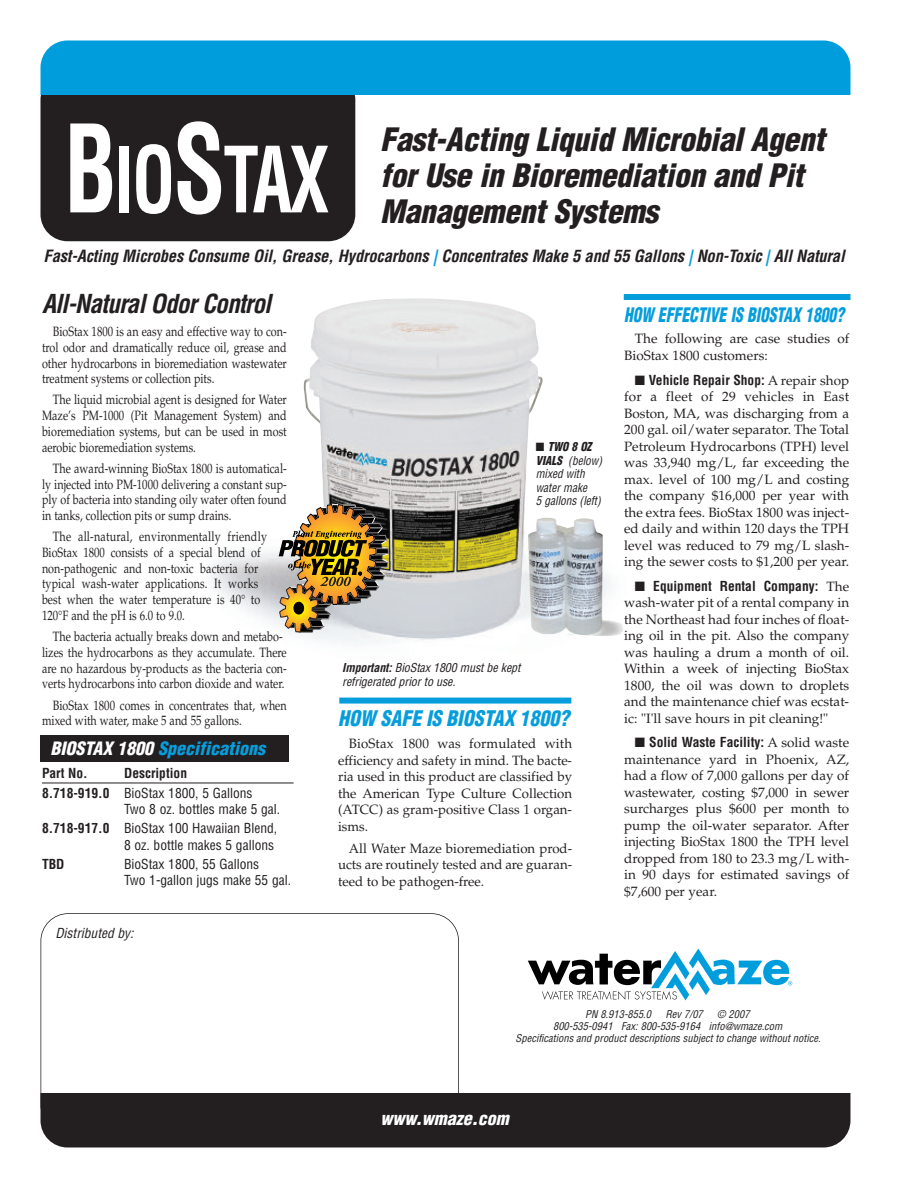
<style>
.page{position:relative;width:918px;height:1188px;background:#fff}
.page>*{position:absolute;margin:0;border:0;box-sizing:border-box;transform-origin:0 0}
.t1{font:700 condensed 88.8px "Helvetica";color:#fff;scale:.8 1}
.t2{font:italic 900 condensed 31.5px/36px "Helvetica";letter-spacing:-.01em;color:#231f20}
.t3{font:italic 700 condensed 25.5px "Helvetica";letter-spacing:-.035em;color:#231f20}
.t4{font:italic 900 condensed 21px "Helvetica";letter-spacing:.005em;color:#069ddc;scale:.94 1}
.t5{font:italic 900 condensed 19.5px "Helvetica";color:#069ddc;scale:.8 1}
.t6{font:italic 900 condensed 18px "Helvetica";color:#069ddc}
.t7{font:italic 900 condensed 18px "Helvetica";color:#fff}
.t8{font:italic 700 condensed 16.5px "Helvetica";letter-spacing:-.01em;color:#231f20}
.t9{font:13.5px/16.5px "Palatino";color:#231f20;text-align:justify}
.t10{font:13.5px/15.8px "Palatino";color:#231f20;text-align:justify;scale:.8 1}
.t11{font:700 condensed 13.5px/19.2px "Helvetica";color:#231f20}
.t12{font:condensed 13.5px/19.2px "Helvetica";color:#231f20;text-align:right}
.t13{font:italic condensed 13.5px "Helvetica";color:#231f20}
.t14{font:italic condensed 12px/14.4px "Helvetica";letter-spacing:-.01em;color:#231f20}
.t15{font:italic condensed 12px/13.5px "Helvetica";letter-spacing:-.01em;color:#231f20;scale:.94 1}
.t16{font:italic condensed 10.5px "Helvetica";color:#231f20}
.s1{font-size:118.5px}
.s2{color:#069ddc}
.s3{font-weight:900}
.s4{font-weight:700}
.s5{color:#fff}
.s6{font-weight:400}
.s7{font-family:"Palatino";font-weight:400;font-stretch:normal}
</style>
<div class="page">
<img style="left:212px;top:298px;width:412px;height:345px">
<div style="left:40px;top:73px;width:315px;height:168px;background:#231f20;border-radius:27px"></div>
<div style="left:40px;top:40px;width:810px;height:54px;background:#009ddc"></div>
<div style="left:40px;top:1094px;width:810px;height:54px;background:#231f20"></div>
<div style="left:40px;top:913px;width:419px;height:220px;border:2px solid #231f20;border-radius:28px"></div>
<svg style="left:527px;top:948px;width:266px;height:53px"></svg>
<svg style="left:279px;top:504px;width:110px;height:128px;background:#a08a59"></svg>
<div style="left:339px;top:698px;width:232px;height:6px;background:#069ddc"></div>
<div style="left:624px;top:294px;width:226px;height:6px;background:#069ddc"></div>
<img style="left:528px;top:518px;width:96px;height:118px">
<div style="left:41px;top:735px;width:248px;height:26px;background:#231f20"></div>
<hr style="left:42px;top:783px;width:252px;height:1px;background:#231f20">
<h1 class="t1" style="left:64px;top:146px;width:333px"><span class="s1">B</span>IO<span class="s1">S</span>TAX</h1>
<h2 class="t2" style="left:380px;top:122px;width:446px">Fast-Acting Liquid Microbial Agent for Use in Bioremediation and Pit<br>Management Systems</h2>
<p class="t8" style="left:44px;top:249px;width:803px">Fast-Acting Microbes Consume Oil, Grease, Hydrocarbons <span class="s2">|</span> Concentrates Make 5 and 55 Gallons <span class="s2">|</span> Non-Toxic <span class="s2">|</span> All Natural</p>
<h3 class="t3" style="left:42px;top:294px;width:231px">All-Natural Odor Control</h3>
<p class="t10" style="left:42px;top:325px;width:308px;text-indent:11px">BioStax 1800 is an easy and effective way to con&shy;trol odor and dramatically reduce oil, grease and other hydrocarbons in bioremediation wastewater treatment systems or collection pits.</p>
<p class="t10" style="left:42px;top:394px;width:308px;text-indent:11px">The liquid microbial agent is designed for Water Maze’s PM-1000 (Pit Management System) and bioremediation systems, but can be used in most aerobic bioremediation systems.</p>
<p class="t10" style="left:42px;top:462px;width:308px;text-indent:11px">The award-winning BioStax 1800 is automatical&shy;ly injected into PM-1000 delivering a constant sup&shy;ply of bacteria into standing oily water often found in tanks, collection pits or sump drains.</p>
<p class="t10" style="left:42px;top:530px;width:283px;text-align:left;text-indent:11px">The all-natural, environmentally friendly BioStax 1800 consists of a special blend of non-pathogenic and non-toxic bacteria for typical wash-water applications. It works best when the water temperature is 40° to 120°F and the pH is 6.0 to 9.0.</p>
<p class="t10" style="left:42px;top:630px;width:308px;text-align:center">The bacteria actually breaks down and metabo&shy;lizes the hydrocarbons as they accumulate. There are no hazardous by-products as the bacteria con&shy;verts hydrocarbons into carbon dioxide and water.</p>
<p class="t10" style="left:42px;top:699px;width:307px;text-indent:11px">BioStax 1800 comes in concentrates that, when mixed with water, make 5 and 55 gallons.</p>
<h3 class="t4" style="left:338px;top:707px;width:247px">HOW SAFE IS BIOSTAX 1800?</h3>
<p class="t9" style="left:338px;top:737px;width:236px;text-indent:11px">BioStax 1800 was formulated with efficiency and safety in mind. The bacte&shy;ria used in this product are classified by the American Type Culture Collection (ATCC) as gram-positive Class 1 organ&shy;isms.</p>
<p class="t9" style="left:338px;top:841px;width:236px;text-indent:11px">All Water Maze bioremediation prod&shy;ucts are routinely tested and are guaran&shy;teed to be pathogen-free.</p>
<p class="t15" style="left:536px;top:441px;width:72px">■ <span class="s3">TWO 8 OZ<br>VIALS</span> (below) mixed with water make<br>5 gallons (left)</p>
<p class="t14" style="left:342px;top:661px;width:180px"><span class="s4">Important:</span> BioStax 1800 must be kept refrigerated prior to use.</p>
<h3 class="t6" style="left:50px;top:738px;width:216px"><span class="s5">BIOSTAX 1800</span> Specifications</h3>
<p class="t11" style="left:42px;top:765px;width:47px">Part No.</p>
<p class="t11" style="left:42px;top:765px;width:212px;text-indent:82px">Description<br>8.718-919.0 <span class="s6">BioStax 1800, 5 Gallons</span></p>
<p class="t12" style="left:42px;top:801px;width:240px">Two 8 oz. bottles make 5 gal.<br><span class="s4">8.718-917.0</span> BioStax 100 Hawaiian Blend,</p>
<p class="t12" style="left:124px;top:836px;width:152px">8 oz. bottle makes 5 gallons</p>
<p class="t11" style="left:42px;top:856px;width:24px">TBD</p>
<p class="t12" style="left:124px;top:857px;width:169px;line-height:16.5px;text-align:left">BioStax 1800, 55 Gallons<br>Two 1-gallon jugs make 55 gal.</p>
<p class="t13" style="left:55px;top:928px;width:80px">Distributed by:</p>
<h3 class="t5" style="left:624px;top:303px;width:277px">HOW EFFECTIVE IS BIOSTAX 1800?</h3>
<p class="t9" style="left:624px;top:332px;width:227px;text-indent:11px">The following are case studies of<br>BioStax 1800 customers:</p>
<p class="t11" style="left:635px;top:371px;width:216px">■ Vehicle Repair Shop: <span class="s7">A repair shop</span></p>
<p class="t9" style="left:624px;top:390px;width:227px">for a fleet of 29 vehicles in East Boston, MA, was discharging from a 200 gal. oil/water separator. The Total Petroleum Hydrocarbons (TPH) level was 33,940 mg/L, far exceeding the max. level of 100 mg/L and costing the company $16,000 per year with the extra fees. BioStax 1800 was inject&shy;ed daily and within 120 days the TPH level was reduced to 79 mg/L slash&shy;ing the sewer costs to $1,200 per year.</p>
<p class="t11" style="left:635px;top:577px;width:216px">■ Equipment Rental Company: <span class="s7">The</span></p>
<p class="t9" style="left:624px;top:596px;width:227px">wash-water pit of a rental company in the Northeast had four inches of float&shy;ing oil in the pit. Also the company was hauling a drum a month of oil.<br>Within a week of injecting BioStax 1800, the oil was down to droplets and the maintenance chief was ecstat&shy;ic: "I'll save hours in pit cleaning!"</p>
<p class="t11" style="left:635px;top:734px;width:216px">■ Solid Waste Facility: <span class="s7">A solid waste</span></p>
<p class="t9" style="left:624px;top:753px;width:227px">maintenance yard in Phoenix, AZ, had a flow of 7,000 gallons per day of wastewater, costing $7,000 in sewer surcharges plus $600 per month to pump the oil-water separator. After injecting BioStax 1800 the TPH level dropped from 180 to 23.3 mg/L with&shy;in 90 days for estimated savings of $7,600 per year.</p>
<p class="t16" style="left:585px;top:1010px;width:67px">PN 8.913-855.0</p>
<p class="t16" style="left:666px;top:1010px;width:39px">Rev 7/07</p>
<p class="t16" style="left:717px;top:1010px;width:34px">© 2007</p>
<p class="t16" style="left:553px;top:1022px;width:231px">800-535-0941 Fax: 800-535-9164 info@wmaze.com</p>
<p class="t16" style="left:516px;top:1034px;width:307px">Specifications and product descriptions subject to change without notice.</p>
<h3 class="t7" style="left:380px;top:1108px;width:130px">www.wmaze.com</h3>
</div>
